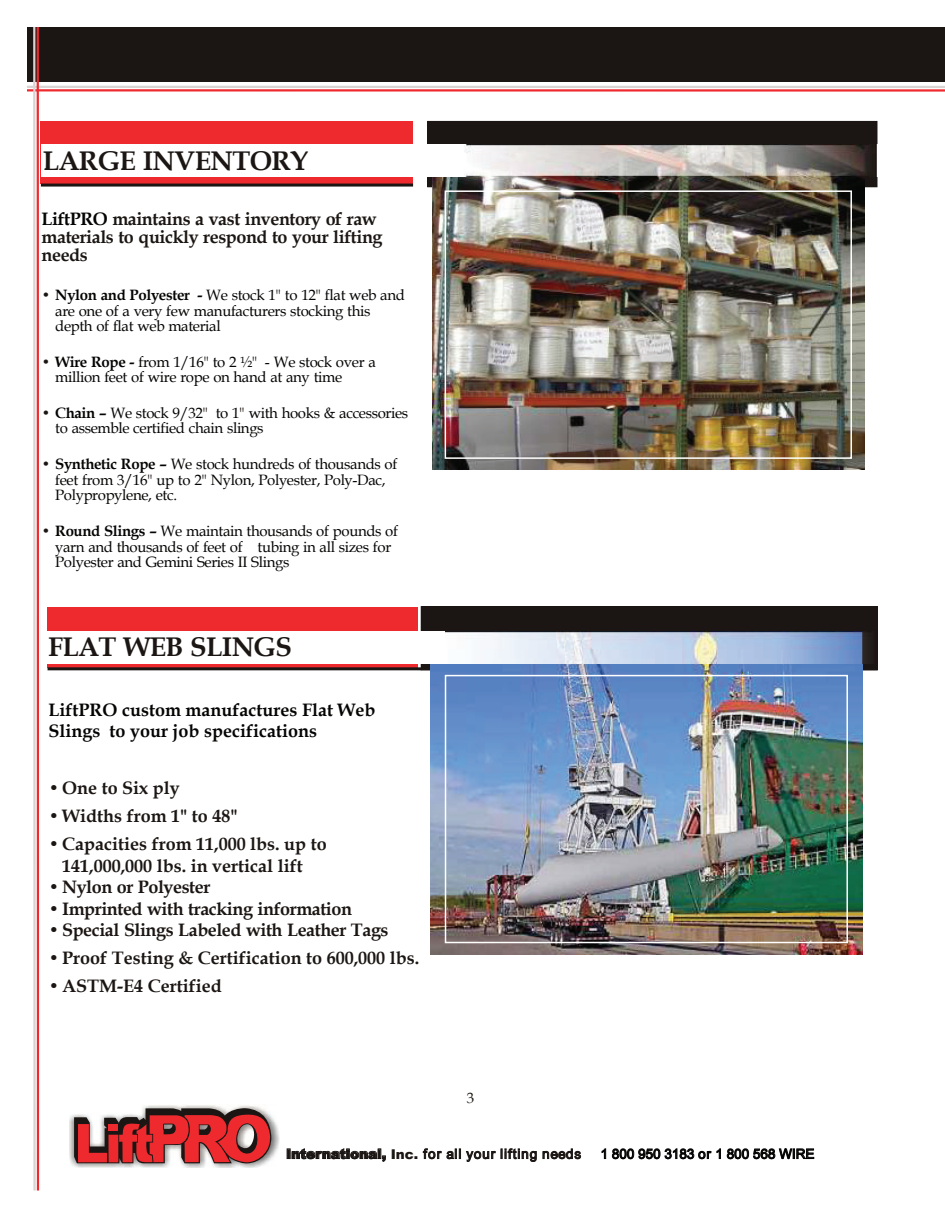
<style>
.page{position:relative;width:945px;height:1215px;background:#fff}
.page>*{position:absolute;margin:0;border:0;box-sizing:border-box;transform-origin:0 0}
.t1{font:700 27px "Book Antiqua";letter-spacing:-.025em;color:#1b1613}
.t2{font:700 18px/17.7px "Book Antiqua";letter-spacing:-.025em;color:#1b1613}
.t3{font:700 18px/21.5px "Book Antiqua";color:#1b1613;text-align:center}
.t4{font:700 18px/21.5px "Book Antiqua";color:#040503}
.t5{font:15px/15.5px "Book Antiqua";letter-spacing:-.025em;color:#040503}
.t6{font:15px "Book Antiqua";color:#1b1613}
.t7{font:13.5px "Arial";letter-spacing:.07em;color:#1b1613}
.t8{font:13.5px "Arial";color:#040503}
.s1{color:#040503}
.s2{font-weight:700;color:#1b1613}
.s3{font-weight:700}
.s4{font-weight:900}
</style>
<div class="page">
<svg style="left:287px;top:1148px;width:99px;height:14px"></svg>
<svg style="left:423px;top:1148px;width:114px;height:14px"></svg>
<svg style="left:543px;top:1148px;width:38px;height:11px"></svg>
<svg style="left:602px;top:1148px;width:4px;height:11px"></svg>
<svg style="left:612px;top:1148px;width:109px;height:11px"></svg>
<svg style="left:727px;top:1148px;width:87px;height:12px"></svg>
<div style="left:27px;top:27px;width:918px;height:55px;background:#1b1613"></div>
<svg style="left:27px;top:85px;width:918px;height:8px"></svg>
<img style="left:70px;top:1105px;width:210px;height:63px">
<svg style="left:74px;top:1108px;width:198px;height:55px;background:#b44d4f"></svg>
<hr style="left:37px;top:27px;width:2px;height:1164px;background:#ee2a2f">
<hr style="left:33px;top:27px;width:3px;height:1164px;background:#d7d4d3">
<img style="left:431px;top:664px;width:432px;height:291px">
<div style="left:47px;top:607px;width:371px;height:61px;background:#ee2a2f"></div>
<div style="left:47px;top:631px;width:398px;height:32px;background:#fff"></div>
<img style="left:444px;top:400px;width:434px;height:544px">
<div style="left:428px;top:121px;width:449px;height:66px;background:#1b1613"></div>
<img style="left:432px;top:177px;width:432px;height:293px">
<div style="left:41px;top:121px;width:372px;height:63px;background:#ee2a2f"></div>
<hr style="left:41px;top:184px;width:372px;height:3px;background:#1b1613">
<div style="left:41px;top:145px;width:425px;height:32px;background:#fff"></div>
<img style="left:464px;top:145px;width:413px;height:32px">
<div style="left:445px;top:190px;width:407px;height:269px;border:2px solid #fff"></div>
<hr style="left:48px;top:667px;width:373px;height:3px;background:#1b1613">
<h1 class="t1" style="left:43px;top:145px;width:267px">LARGE INVENTORY</h1>
<p class="t2" style="left:42px;top:210px;width:337px"><span class="s1">LiftPRO</span> maintains a vast inventory of raw</p>
<p class="t2" style="left:42px;top:228px;width:343px">materials to quickly respond to your lifting needs</p>
<p class="t6" style="left:276px;top:286px;width:7px">"</p>
<p class="t6" style="left:316px;top:286px;width:7px">"</p>
<p class="t5" style="left:55px;top:288px;width:351px;text-indent:-14px"><span class="s2">•</span> <span class="s3">Nylon and Polyester -</span> We stock 1 to 12 flat web and are one of a very few manufacturers stocking this depth of flat web material</p>
<p class="t5" style="left:55px;top:354px;width:322px;text-indent:-14px"><span class="s2">•</span> <span class="s3">Wire Rope -</span> from 1/16 to 2 ½ - We stock over a million feet of wire rope on hand at any time</p>
<p class="t5" style="left:55px;top:405px;width:355px;text-indent:-14px"><span class="s2">•</span> <span class="s3">Chain –</span> We stock 9/32 to 1 with hooks &amp; accessories to assemble certified chain slings</p>
<p class="t5" style="left:55px;top:456px;width:344px;text-indent:-14px"><span class="s2">•</span> <span class="s3">Synthetic Rope –</span> We stock hundreds of thousands of feet from 3/16 up to 2 Nylon, Polyester, Poly-Dac,<br>Polypropylene, etc.</p>
<p class="t5" style="left:55px;top:524px;width:344px;text-indent:-14px"><span class="s2">•</span> <span class="s3">Round Slings –</span> We maintain thousands of pounds of yarn and thousands of feet of tubing in all sizes for<br>Polyester and Gemini Series II Slings</p>
<p class="t6" style="left:203px;top:352px;width:7px">"</p>
<p class="t6" style="left:252px;top:352px;width:7px">"</p>
<p class="t6" style="left:203px;top:404px;width:7px">"</p>
<p class="t6" style="left:239px;top:404px;width:7px">"</p>
<p class="t6" style="left:147px;top:470px;width:7px">"</p>
<p class="t6" style="left:201px;top:470px;width:7px">"</p>
<h1 class="t1" style="left:48px;top:631px;width:245px">FLAT WEB SLINGS</h1>
<p class="t4" style="left:49px;top:699px;width:328px">LiftPRO custom manufactures Flat Web<br>Slings to your job specifications</p>
<p class="t3" style="left:49px;top:777px;width:133px">• One to Six ply</p>
<p class="t3" style="left:49px;top:805px;width:191px">• Widths from 1" to 48"</p>
<p class="t3" style="left:49px;top:834px;width:280px">• Capacities from 11,000 lbs. up to<br>141,000,000 lbs. in vertical lift</p>
<p class="t2" style="left:49px;top:878px;width:163px">• Nylon or Polyester</p>
<p class="t2" style="left:49px;top:900px;width:305px">• Imprinted with tracking information</p>
<p class="t2" style="left:49px;top:921px;width:341px">• Special Slings Labeled with Leather Tags</p>
<p class="t3" style="left:49px;top:948px;width:372px">•Proof Testing &amp; Certification to 600,000 lbs.</p>
<p class="t3" style="left:49px;top:976px;width:175px">•ASTM-E4 Certified</p>
<p class="t6" style="left:467px;top:1088px;width:9px">3</p>
<p class="t7" style="left:286px;top:1145px;width:297px"><span class="s4">International, Inc.</span> for all your lifting needs</p>
<p class="t8" style="left:601px;top:1145px;width:215px">1 800 950 3183 or 1 800 568 WIRE</p>
</div>
